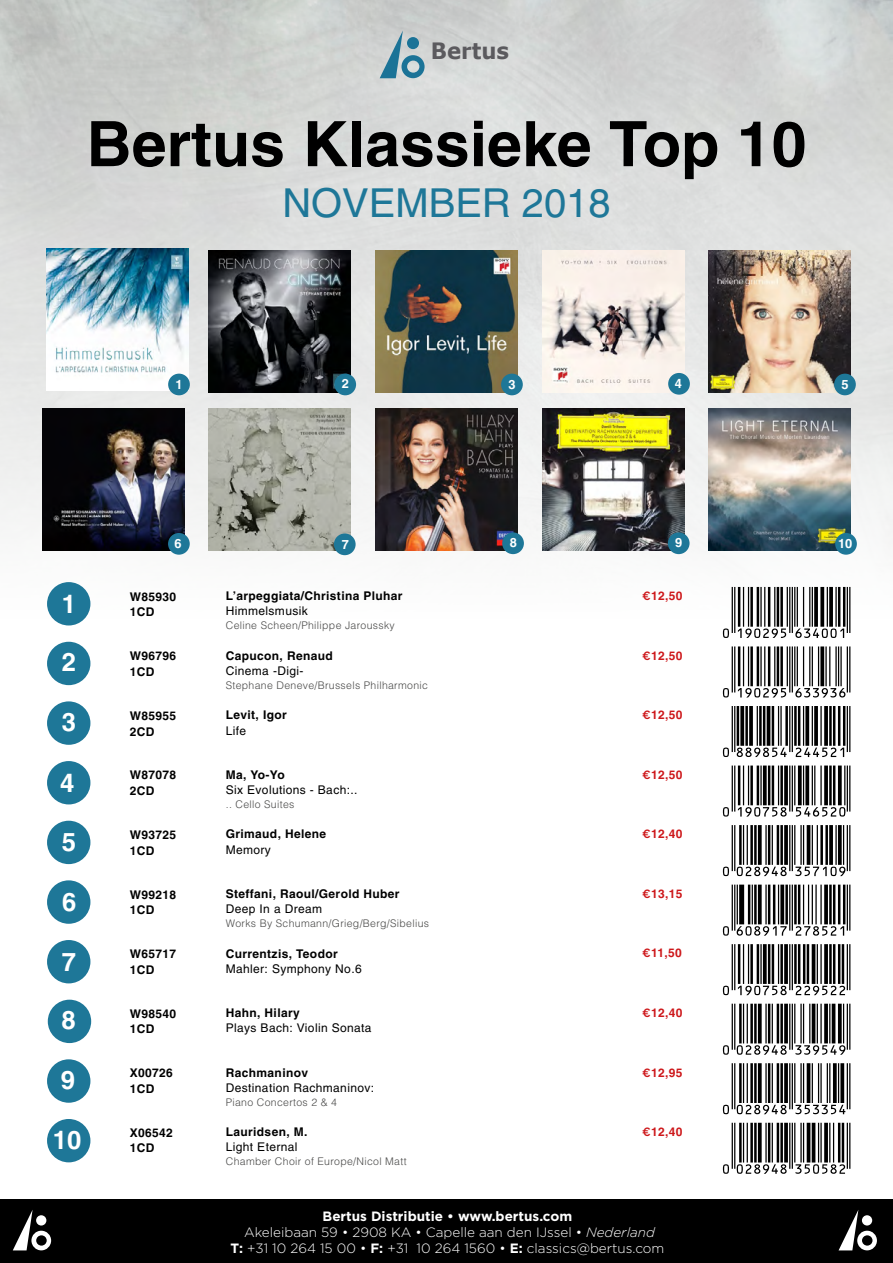
<style>
.page{position:relative;width:893px;height:1263px;background:#fff}
.page>*{position:absolute;margin:0;border:0;box-sizing:border-box;transform-origin:0 0}
.t1{font:700 62.7px "Helvetica";color:#000}
.t2{font:39.9px "Helvetica";color:#1e7798}
.t3{font:700 25.65px "Helvetica";color:#fff}
.t4{font:700 22.5px "Verdana";color:#5b5a5e;scale:.94 1}
.t5{font:300 13.5px/16.2px "Gotham";color:#fff;text-align:center}
.t6{font:700 12.9px "Helvetica";color:#fff}
.t7{font:700 12px "Helvetica";letter-spacing:.03em;color:#000}
.t8{font:12px "Helvetica";letter-spacing:.03em;color:#000}
.t9{font:700 12px "Helvetica";letter-spacing:.03em;color:#cd171a}
.t10{font:300 10.5px "Helvetica";letter-spacing:.03em;color:#4a4a49}
.s1{font-family:"Gotham";font-weight:500}
.s2{font-weight:700}
.s3{font-style:italic}
</style>
<div class="page">
<img style="left:0;top:0;width:893px;height:619px">
<div style="left:47px;top:582px;width:43px;height:43px;background:#1e7798;border-radius:50%"></div>
<div style="left:47px;top:821px;width:43px;height:43px;background:#1e7798;border-radius:50%"></div>
<div style="left:47px;top:701px;width:43px;height:44px;background:#1e7798;border-radius:50%"></div>
<div style="left:47px;top:940px;width:43px;height:43px;background:#1e7798;border-radius:50%"></div>
<div style="left:47px;top:1059px;width:43px;height:44px;background:#1e7798;border-radius:50%"></div>
<div style="left:47px;top:642px;width:43px;height:43px;background:#1e7798;border-radius:50%"></div>
<div style="left:47px;top:880px;width:43px;height:44px;background:#1e7798;border-radius:50%"></div>
<div style="left:47px;top:761px;width:43px;height:43px;background:#1e7798;border-radius:50%"></div>
<div style="left:48px;top:1000px;width:43px;height:43px;background:#1e7798;border-radius:50%"></div>
<div style="left:47px;top:1119px;width:43px;height:43px;background:#1e7798;border-radius:50%"></div>
<svg style="left:723px;top:1123px;width:127px;height:51px"></svg>
<svg style="left:723px;top:1063px;width:127px;height:51px"></svg>
<svg style="left:723px;top:1004px;width:127px;height:51px"></svg>
<svg style="left:723px;top:944px;width:127px;height:51px"></svg>
<svg style="left:723px;top:885px;width:127px;height:51px"></svg>
<svg style="left:723px;top:825px;width:127px;height:51px"></svg>
<svg style="left:723px;top:765px;width:127px;height:51px"></svg>
<svg style="left:723px;top:706px;width:127px;height:51px"></svg>
<svg style="left:723px;top:587px;width:127px;height:51px"></svg>
<svg style="left:723px;top:646px;width:127px;height:51px"></svg>
<div style="left:0;top:1199px;width:893px;height:64px;background:#000"></div>
<svg style="left:380px;top:31px;width:45px;height:47px;background:#8cafbc"></svg>
<svg style="left:13px;top:1210px;width:38px;height:40px"></svg>
<svg style="left:838px;top:1210px;width:39px;height:40px"></svg>
<img style="left:47px;top:249px;width:142px;height:142px">
<img style="left:42px;top:408px;width:142px;height:142px">
<img style="left:376px;top:250px;width:141px;height:142px">
<img style="left:376px;top:408px;width:141px;height:142px">
<img style="left:209px;top:250px;width:142px;height:142px">
<img style="left:209px;top:408px;width:142px;height:142px">
<img style="left:542px;top:250px;width:142px;height:142px">
<img style="left:709px;top:250px;width:142px;height:142px">
<img style="left:542px;top:408px;width:142px;height:142px">
<img style="left:709px;top:408px;width:142px;height:142px">
<div style="left:168px;top:374px;width:22px;height:21px;background:#1e7798;border-radius:50%"></div>
<div style="left:334px;top:374px;width:22px;height:21px;background:#1e7798;border-radius:50%"></div>
<div style="left:834px;top:374px;width:22px;height:21px;background:#1e7798;border-radius:50%"></div>
<div style="left:501px;top:374px;width:22px;height:21px;background:#1e7798;border-radius:50%"></div>
<div style="left:334px;top:533px;width:22px;height:22px;background:#1e7798;border-radius:50%"></div>
<div style="left:668px;top:532px;width:21px;height:22px;background:#1e7798;border-radius:50%"></div>
<div style="left:168px;top:533px;width:22px;height:22px;background:#1e7798;border-radius:50%"></div>
<div style="left:668px;top:373px;width:22px;height:22px;background:#1e7798;border-radius:50%"></div>
<div style="left:502px;top:532px;width:22px;height:22px;background:#1e7798;border-radius:50%"></div>
<div style="left:835px;top:533px;width:22px;height:22px;background:#1e7798;border-radius:50%"></div>
<h3 class="t4" style="left:431px;top:34px;width:85px">Bertus</h3>
<h1 class="t1" style="left:87px;top:106px;width:721px">Bertus Klassieke Top 10</h1>
<h2 class="t2" style="left:282px;top:180px;width:330px">NOVEMBER 2018</h2>
<p class="t6" style="left:675px;top:376px;width:9px">4</p>
<p class="t6" style="left:176px;top:376px;width:9px">1</p>
<p class="t6" style="left:342px;top:376px;width:9px">2</p>
<p class="t6" style="left:509px;top:376px;width:9px">3</p>
<p class="t6" style="left:842px;top:376px;width:9px">5</p>
<p class="t6" style="left:175px;top:536px;width:9px">6</p>
<p class="t6" style="left:342px;top:536px;width:9px">7</p>
<p class="t6" style="left:675px;top:535px;width:9px">9</p>
<p class="t6" style="left:510px;top:535px;width:9px">8</p>
<p class="t6" style="left:838px;top:535px;width:16px">10</p>
<h3 class="t3" style="left:62px;top:588px;width:16px">1</h3>
<p class="t7" style="left:226px;top:589px;width:178px">L’arpeggiata/Christina Pluhar</p>
<p class="t7" style="left:130px;top:589px;width:48px">W85930</p>
<p class="t9" style="left:642px;top:589px;width:42px"><span class="s1">€</span>12,50</p>
<p class="t7" style="left:130px;top:605px;width:26px">1CD</p>
<p class="t8" style="left:226px;top:604px;width:83px">Himmelsmusik</p>
<p class="t10" style="left:226px;top:619px;width:171px">Celine Scheen/Philippe Jaroussky</p>
<h3 class="t3" style="left:62px;top:647px;width:16px">2</h3>
<p class="t7" style="left:226px;top:648px;width:109px">Capucon, Renaud</p>
<p class="t7" style="left:130px;top:649px;width:48px">W96796</p>
<p class="t9" style="left:642px;top:648px;width:42px"><span class="s1">€</span>12,50</p>
<p class="t7" style="left:130px;top:664px;width:26px">1CD</p>
<p class="t8" style="left:226px;top:664px;width:79px">Cinema -Digi-</p>
<p class="t10" style="left:226px;top:678px;width:204px">Stephane Deneve/Brussels Philharmonic</p>
<h3 class="t3" style="left:62px;top:706px;width:16px">3</h3>
<p class="t7" style="left:226px;top:708px;width:62px">Levit, Igor</p>
<p class="t7" style="left:130px;top:708px;width:48px">W85955</p>
<p class="t9" style="left:642px;top:708px;width:42px"><span class="s1">€</span>12,50</p>
<p class="t7" style="left:130px;top:724px;width:26px">2CD</p>
<p class="t8" style="left:226px;top:723px;width:22px">Life</p>
<h3 class="t3" style="left:60px;top:767px;width:16px">4</h3>
<p class="t7" style="left:130px;top:768px;width:48px">W87078</p>
<p class="t9" style="left:642px;top:767px;width:42px"><span class="s1">€</span>12,50</p>
<p class="t7" style="left:226px;top:767px;width:60px">Ma, Yo-Yo</p>
<p class="t7" style="left:130px;top:783px;width:26px">2CD</p>
<p class="t8" style="left:226px;top:783px;width:133px">Six Evolutions - Bach:..</p>
<p class="t10" style="left:226px;top:798px;width:70px">.. Cello Suites</p>
<h3 class="t3" style="left:62px;top:826px;width:16px">5</h3>
<p class="t7" style="left:226px;top:827px;width:102px">Grimaud, Helene</p>
<p class="t7" style="left:130px;top:827px;width:48px">W93725</p>
<p class="t9" style="left:642px;top:827px;width:42px"><span class="s1">€</span>12,40</p>
<p class="t7" style="left:130px;top:843px;width:26px">1CD</p>
<p class="t8" style="left:226px;top:842px;width:47px">Memory</p>
<h3 class="t3" style="left:62px;top:886px;width:16px">6</h3>
<p class="t7" style="left:226px;top:886px;width:175px">Steffani, Raoul/Gerold Huber</p>
<p class="t7" style="left:130px;top:887px;width:48px">W99218</p>
<p class="t9" style="left:642px;top:886px;width:42px"><span class="s1">€</span>13,15</p>
<p class="t7" style="left:130px;top:902px;width:26px">1CD</p>
<p class="t8" style="left:226px;top:902px;width:98px">Deep In a Dream</p>
<p class="t10" style="left:226px;top:917px;width:205px">Works By Schumann/Grieg/Berg/Sibelius</p>
<h3 class="t3" style="left:62px;top:946px;width:16px">7</h3>
<p class="t7" style="left:226px;top:946px;width:113px">Currentzis, Teodor</p>
<p class="t7" style="left:130px;top:946px;width:48px">W65717</p>
<p class="t9" style="left:642px;top:946px;width:41px"><span class="s1">€</span>11,50</p>
<p class="t7" style="left:130px;top:962px;width:26px">1CD</p>
<p class="t8" style="left:226px;top:961px;width:137px">Mahler: Symphony No.6</p>
<h3 class="t3" style="left:62px;top:1005px;width:16px">8</h3>
<p class="t7" style="left:226px;top:1005px;width:75px">Hahn, Hilary</p>
<p class="t7" style="left:130px;top:1006px;width:48px">W98540</p>
<p class="t9" style="left:642px;top:1005px;width:42px"><span class="s1">€</span>12,40</p>
<p class="t7" style="left:130px;top:1022px;width:26px">1CD</p>
<p class="t8" style="left:226px;top:1021px;width:147px">Plays Bach: Violin Sonata</p>
<h3 class="t3" style="left:61px;top:1064px;width:16px">9</h3>
<p class="t7" style="left:226px;top:1065px;width:84px">Rachmaninov</p>
<p class="t7" style="left:130px;top:1065px;width:45px">X00726</p>
<p class="t9" style="left:642px;top:1065px;width:42px"><span class="s1">€</span>12,95</p>
<p class="t7" style="left:130px;top:1081px;width:26px">1CD</p>
<p class="t8" style="left:226px;top:1080px;width:150px">Destination Rachmaninov:</p>
<p class="t10" style="left:226px;top:1095px;width:113px">Piano Concertos 2 &amp; 4</p>
<h3 class="t3" style="left:53px;top:1124px;width:30px">10</h3>
<p class="t7" style="left:226px;top:1124px;width:83px">Lauridsen, M.</p>
<p class="t7" style="left:130px;top:1125px;width:45px">X06542</p>
<p class="t9" style="left:642px;top:1124px;width:42px"><span class="s1">€</span>12,40</p>
<p class="t7" style="left:130px;top:1141px;width:26px">1CD</p>
<p class="t8" style="left:226px;top:1140px;width:73px">Light Eternal</p>
<p class="t10" style="left:226px;top:1155px;width:182px">Chamber Choir of Europe/Nicol Matt</p>
<p class="t5" style="left:230px;top:1207px;width:435px"><span class="s2">Bertus Distributie • www.bertus.com<br></span>Akeleibaan 59 • 2908 KA • Capelle aan den IJssel • <span class="s3">Nederland<br></span><span class="s2">T:</span> +31 10 264 15 00 • <span class="s2">F:</span> +31 10 264 1560 • <span class="s2">E:</span> classics@bertus.com</p>
</div>
